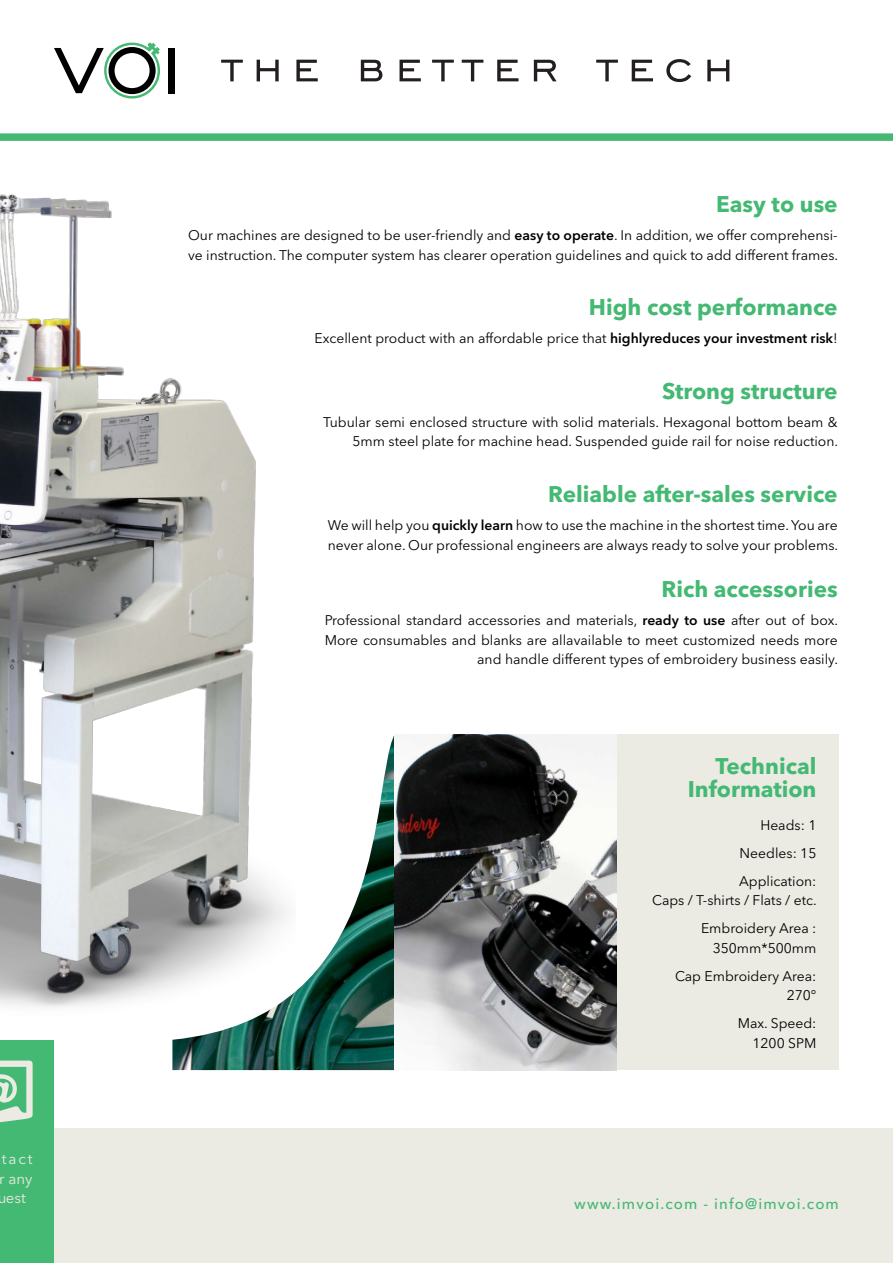
<style>
.page{position:relative;width:893px;height:1263px;background:#fff}
.page>*{position:absolute;margin:0;border:0;box-sizing:border-box;transform-origin:0 0}
.t1{font:700 22.5px "Avenir Next LT Pro";color:#44b973}
.t2{font:500 15px "Avenir Next LT Pro";letter-spacing:.075em;color:#44b973}
.t3{font:15px/19.5px "Avenir Next LT Pro";color:#ebeae3;text-align:justify}
.t4{font:13.95px/19.5px "Avenir Next LT Pro";color:#000001}
.s1{font-weight:600}
</style>
<div class="page">
<div style="left:0;top:1128px;width:893px;height:135px;background:#ebeae3"></div>
<div style="left:0;top:1040px;width:54px;height:223px;background:#44b973"></div>
<img style="left:0;top:194px;width:256px;height:813px">
<div style="left:617px;top:734px;width:222px;height:336px;background:#ebeae3"></div>
<img style="left:172px;top:734px;width:445px;height:336px">
<div style="left:0;top:133px;width:893px;height:8px;background:#44b973"></div>
<svg style="left:221px;top:60px;width:22px;height:21px"></svg>
<svg style="left:257px;top:60px;width:22px;height:21px"></svg>
<svg style="left:296px;top:60px;width:22px;height:21px"></svg>
<svg style="left:361px;top:60px;width:21px;height:21px"></svg>
<svg style="left:399px;top:60px;width:22px;height:21px"></svg>
<svg style="left:432px;top:60px;width:22px;height:21px"></svg>
<svg style="left:462px;top:60px;width:21px;height:21px"></svg>
<svg style="left:497px;top:60px;width:22px;height:21px"></svg>
<svg style="left:534px;top:60px;width:23px;height:21px"></svg>
<svg style="left:596px;top:60px;width:22px;height:21px"></svg>
<svg style="left:632px;top:60px;width:21px;height:21px"></svg>
<svg style="left:666px;top:59px;width:25px;height:23px"></svg>
<svg style="left:707px;top:60px;width:22px;height:21px"></svg>
<div style="left:168px;top:48px;width:6px;height:45px;background:#000001"></div>
<svg style="left:54px;top:43px;width:106px;height:56px"></svg>
<svg style="left:0;top:1060px;width:33px;height:63px"></svg>
<p class="t3" style="left:-3px;top:1149px;width:37px">tact r any uest</p>
<p class="t1" style="left:716px;top:191px;width:123px">Easy to use</p>
<p class="t4" style="left:188px;top:226px;width:651px">Our machines are designed to be user-friendly and <span class="s1">easy to operate</span>. In addition, we offer comprehensi&shy;ve instruction. The computer system has clearer operation guidelines and quick to add different frames.</p>
<p class="t1" style="left:589px;top:293px;width:250px">High cost performance</p>
<p class="t4" style="left:315px;top:328px;width:525px">Excellent product with an affordable price that <span class="s1">highlyreduces your investment risk</span>!</p>
<p class="t1" style="left:662px;top:377px;width:177px">Strong structure</p>
<p class="t4" style="left:323px;top:412px;width:516px;text-align:right">Tubular semi enclosed structure with solid materials. Hexagonal bottom beam &amp;<br>5mm steel plate for machine head. Suspended guide rail for noise reduction.</p>
<p class="t1" style="left:548px;top:481px;width:291px">Reliable after-sales service</p>
<p class="t4" style="left:328px;top:516px;width:512px">We will help you <span class="s1">quickly learn</span> how to use the machine in the shortest time. You are never alone. Our professional engineers are always ready to solve your problems.</p>
<p class="t1" style="left:661px;top:576px;width:178px">Rich accessories</p>
<p class="t4" style="left:325px;top:611px;width:515px;text-align:right">Professional standard accessories and materials, <span class="s1">ready to use</span> after out of box.<br>More consumables and blanks are allavailable to meet customized needs more and handle different types of embroidery business easily.</p>
<p class="t1" style="left:716px;top:752px;width:102px">Technical</p>
<p class="t1" style="left:688px;top:776px;width:130px">Information</p>
<p class="t4" style="left:760px;top:815px;width:58px">Heads: 1</p>
<p class="t4" style="left:740px;top:843px;width:78px">Needles: 15</p>
<p class="t4" style="left:739px;top:871px;width:79px">Application:</p>
<p class="t4" style="left:652px;top:890px;width:166px">Caps / T-shirts / Flats / etc.</p>
<p class="t4" style="left:701px;top:918px;width:117px">Embroidery Area :</p>
<p class="t4" style="left:713px;top:938px;width:105px">350mm*500mm</p>
<p class="t4" style="left:675px;top:966px;width:143px">Cap Embroidery Area:</p>
<p class="t4" style="left:787px;top:985px;width:31px">270°</p>
<p class="t4" style="left:738px;top:1013px;width:80px">Max. Speed:</p>
<p class="t4" style="left:752px;top:1033px;width:65px">1200 SPM</p>
<p class="t2" style="left:574px;top:1195px;width:266px">www.imvoi.com - info@imvoi.com</p>
</div>
